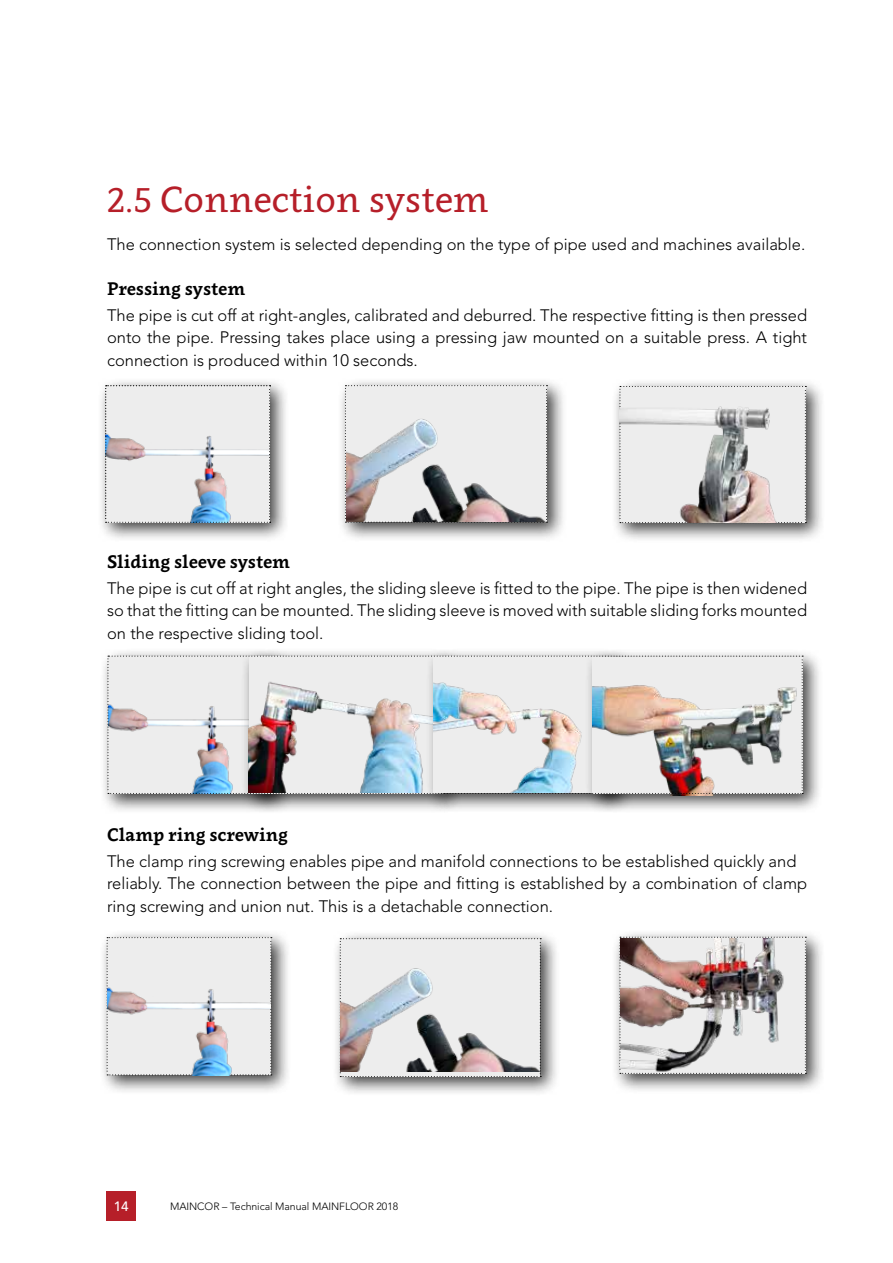
<style>
.page{position:relative;width:893px;height:1263px;background:#fff}
.page>*{position:absolute;margin:0;border:0;box-sizing:border-box;transform-origin:0 0}
.t1{font:36px "Clavo";color:#b61f29}
.t2{font:700 18px "Clavo";color:#000}
.t3{font:300 16.5px/22.5px "Avenir LT Std";color:#000;text-align:justify}
.t4{font:500 13.5px "Avenir LT Std";color:#fff}
.t5{font:300 10.5px "Avenir LT Std";letter-spacing:-.005em;color:#000}
</style>
<div class="page">
<div style="left:106px;top:1191px;width:30px;height:29px;background:#b61f29"></div>
<div style="left:98px;top:378px;width:192px;height:165px;background:#000;opacity:.75"></div>
<svg style="left:105px;top:385px;width:166px;height:138px;background:#e0e2e4"></svg>
<div style="left:337px;top:377px;width:230px;height:166px;background:#000;opacity:.75"></div>
<img style="left:346px;top:385px;width:200px;height:137px">
<div style="left:612px;top:378px;width:214px;height:165px;background:#000;opacity:.75"></div>
<svg style="left:619px;top:386px;width:187px;height:137px"></svg>
<img style="left:620px;top:385px;width:180px;height:137px">
<div style="left:100px;top:648px;width:193px;height:166px;background:#000;opacity:.75"></div>
<div style="left:99px;top:929px;width:192px;height:166px;background:#000;opacity:.75"></div>
<svg style="left:107px;top:937px;width:165px;height:138px"></svg>
<img style="left:108px;top:939px;width:163px;height:136px">
<div style="left:332px;top:930px;width:228px;height:167px;background:#000;opacity:.75"></div>
<svg style="left:340px;top:1072px;width:201px;height:5px"></svg>
<img style="left:340px;top:934px;width:201px;height:138px">
<div style="left:612px;top:929px;width:214px;height:165px;background:#000;opacity:.75"></div>
<svg style="left:619px;top:937px;width:187px;height:137px"></svg>
<img style="left:621px;top:938px;width:184px;height:136px">
<div style="left:240px;top:648px;width:222px;height:166px;background:#000;opacity:.75"></div>
<div style="left:425px;top:648px;width:209px;height:165px;background:#000;opacity:.75"></div>
<div style="left:584px;top:649px;width:239px;height:164px;background:#000;opacity:.75"></div>
<img style="left:108px;top:656px;width:695px;height:138px">
<h1 class="t1" style="left:107px;top:174px;width:383px">2.5 Connection system</h1>
<p class="t3" style="left:107px;top:233px;width:700px">The connection system is selected depending on the type of pipe used and machines available.</p>
<p class="t2" style="left:107px;top:276px;width:140px">Pressing system</p>
<p class="t3" style="left:107px;top:304px;width:702px">The pipe is cut off at right-angles, calibrated and deburred. The respective fitting is then pressed onto the pipe. Pressing takes place using a pressing jaw mounted on a suitable press. A tight connection is produced within 10 seconds.</p>
<p class="t2" style="left:107px;top:549px;width:184px">Sliding sleeve system</p>
<p class="t3" style="left:107px;top:577px;width:701px">The pipe is cut off at right angles, the sliding sleeve is fitted to the pipe. The pipe is then widened so that the fitting can be mounted. The sliding sleeve is moved with suitable sliding forks mounted on the respective sliding tool.</p>
<p class="t2" style="left:107px;top:822px;width:182px">Clamp ring screwing</p>
<p class="t3" style="left:107px;top:850px;width:702px;text-align:left">The clamp ring screwing enables pipe and manifold connections to be established quickly and reliably. The connection between the pipe and fitting is established by a combination of clamp ring screwing and union nut. This is a detachable connection.</p>
<p class="t4" style="left:114px;top:1198px;width:17px">14</p>
<p class="t5" style="left:170px;top:1200px;width:230px">MAINCOR – Technical Manual MAINFLOOR 2018</p>
</div>
